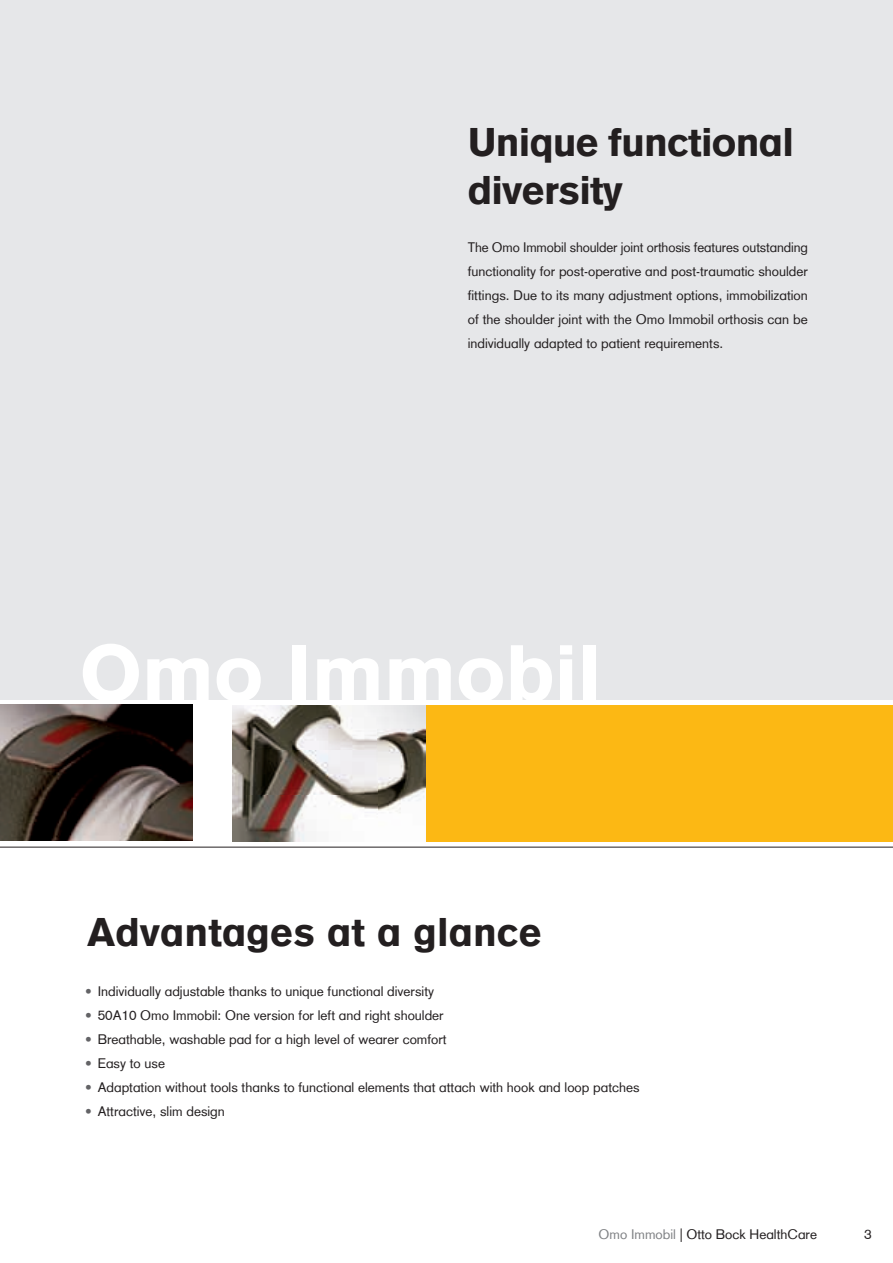
<style>
.page{position:relative;width:893px;height:1263px;background:#fff}
.page>*{position:absolute;margin:0;border:0;box-sizing:border-box;transform-origin:0 0}
.t1{font:900 78px "Otto Bock CT";color:#fff}
.t2{font:900 39px/48px "Otto Bock CT";letter-spacing:-.02em;color:#231f20}
.t3{font:900 39px "Otto Bock CT";color:#231f20}
.t4{font:13.5px/24px "Otto Bock CT";color:#231f20;text-align:justify}
.s1{color:#636366}
.s2{color:#808285}
</style>
<div class="page">
<div style="left:0;top:0;width:893px;height:700px;background:#e6e7e9"></div>
<div style="left:425px;top:705px;width:468px;height:136px;background:#fcb814"></div>
<hr style="left:0;top:847px;width:893px;height:1px;background:#231f20">
<img style="left:0;top:705px;width:192px;height:136px">
<img style="left:425px;top:705px;width:1px;height:136px">
<img style="left:233px;top:705px;width:192px;height:136px">
<h2 class="t2" style="left:468px;top:118px;width:328px">Unique functional diversity</h2>
<p class="t4" style="left:468px;top:235px;width:342px">The Omo Immobil shoulder joint orthosis features outstanding functionality for post-operative and post-traumatic shoulder fittings. Due to its many adjustment options, immobilization of the shoulder joint with the Omo Immobil orthosis can be individually adapted to patient requirements.</p>
<h1 class="t1" style="left:80px;top:626px;width:522px">Omo Immobil</h1>
<h2 class="t3" style="left:87px;top:908px;width:456px">Advantages at a glance</h2>
<p class="t4" style="left:85px;top:979px;width:351px"><span class="s1">•</span> Individually adjustable thanks to unique functional diversity</p>
<p class="t4" style="left:85px;top:1003px;width:360px"><span class="s1">•</span> 50A10 Omo Immobil: One version for left and right shoulder</p>
<p class="t4" style="left:85px;top:1027px;width:363px"><span class="s1">•</span> Breathable, washable pad for a high level of wearer comfort</p>
<p class="t4" style="left:85px;top:1051px;width:82px"><span class="s1">•</span> Easy to use</p>
<p class="t4" style="left:85px;top:1075px;width:556px"><span class="s1">•</span> Adaptation without tools thanks to functional elements that attach with hook and loop patches</p>
<p class="t4" style="left:85px;top:1099px;width:141px"><span class="s1">•</span> Attractive, slim design</p>
<p class="t4" style="left:599px;top:1222px;width:220px"><span class="s2">Omo Immobil</span> | Otto Bock HealthCare</p>
<p class="t4" style="left:864px;top:1222px;width:9px">3</p>
</div>
